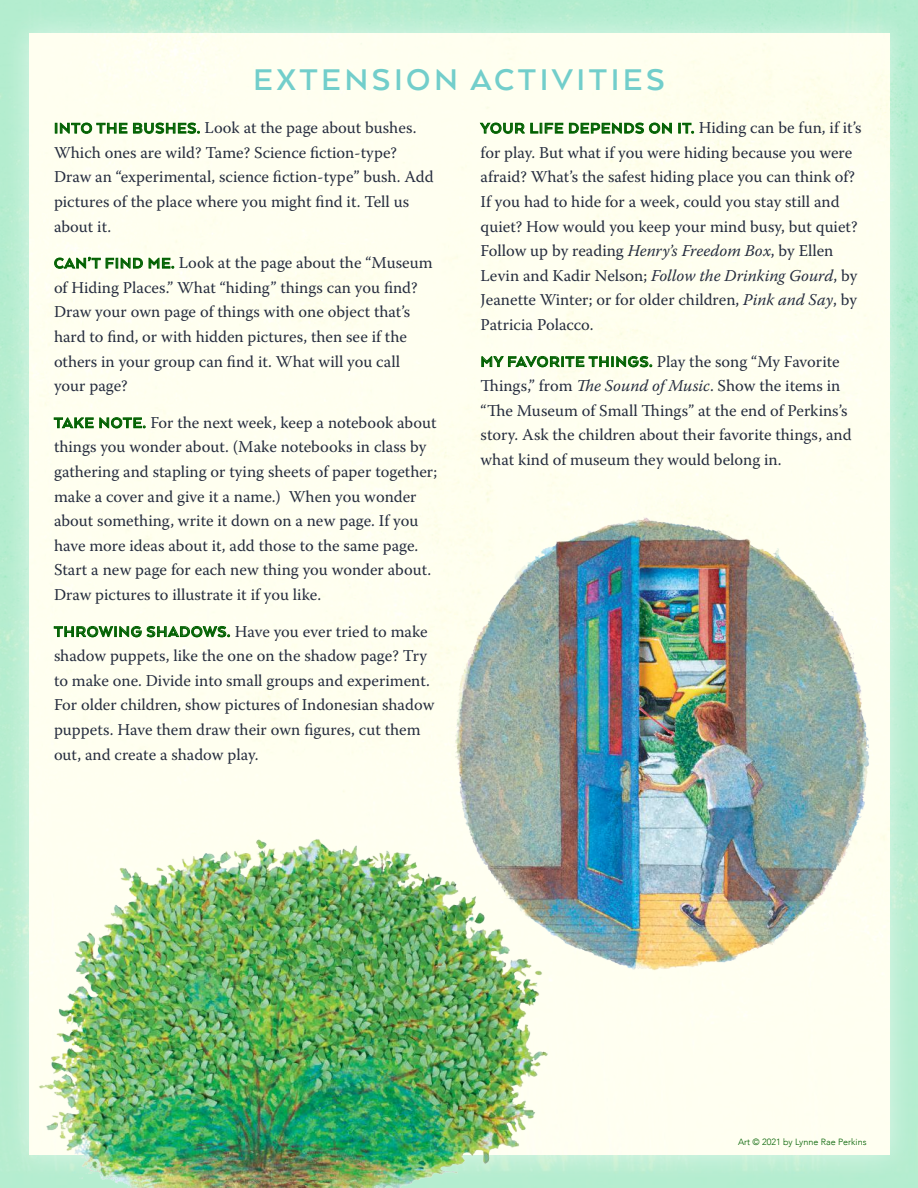
<style>
.page{position:relative;width:918px;height:1188px;background:#fff}
.page>*{position:absolute;margin:0;border:0;box-sizing:border-box;transform-origin:0 0}
.t1{font:700 34.5px "Arquitecta";letter-spacing:.1em;color:#72cecb}
.t2{font:16.5px/24.6px "Warnock Pro";color:#262d3f}
.t3{font:300 9px "Avenir";color:#006000}
.s1{font-family:"Arquitecta";font-weight:700;color:#006000}
.s2{font-style:italic}
</style>
<div class="page">
<div style="left:2px;top:5px;width:916px;height:1178px;background:#fff;opacity:.57"></div>
<div style="left:30px;top:33px;width:860px;height:1122px;background:#fffff0"></div>
<img style="left:440px;top:514px;width:438px;height:462px">
<img style="left:31px;top:829px;width:527px;height:359px">
<h1 class="t1" style="left:253px;top:59px;width:413px">EXTENSION ACTIVITIES</h1>
<p class="t2" style="left:54px;top:115px;width:381px"><span class="s1">INTO THE BUSHES.</span> Look at the page about bushes.<br>Which ones are wild? Tame? Science fiction-type?<br>Draw an “experimental, science fiction-type” bush. Add pictures of the place where you might find it. Tell us about it.</p>
<p class="t2" style="left:54px;top:250px;width:380px"><span class="s1">CAN’T FIND ME.</span> Look at the page about the “Museum of Hiding Places.” What “hiding” things can you find?<br>Draw your own page of things with one object that’s hard to find, or with hidden pictures, then see if the others in your group can find it. What will you call your page?</p>
<p class="t2" style="left:54px;top:410px;width:385px"><span class="s1">TAKE NOTE.</span> For the next week, keep a notebook about things you wonder about. (Make notebooks in class by gathering and stapling or tying sheets of paper together; make a cover and give it a name.) When you wonder about something, write it down on a new page. If you have more ideas about it, add those to the same page.<br>Start a new page for each new thing you wonder about.<br>Draw pictures to illustrate it if you like.</p>
<p class="t2" style="left:54px;top:619px;width:382px"><span class="s1">THROWING SHADOWS.</span> Have you ever tried to make shadow puppets, like the one on the shadow page? Try to make one. Divide into small groups and experiment.<br>For older children, show pictures of Indonesian shadow puppets. Have them draw their own figures, cut them out, and create a shadow play.</p>
<p class="t2" style="left:481px;top:115px;width:382px"><span class="s1">YOUR LIFE DEPENDS ON IT.</span> Hiding can be fun, if it’s for play. But what if you were hiding because you were afraid? What’s the safest hiding place you can think of?<br>If you had to hide for a week, could you stay still and quiet? How would you keep your mind busy, but quiet?<br>Follow up by reading <span class="s2">Henry’s Freedom Box</span>, by Ellen Levin and Kadir Nelson; <span class="s2">Follow the Drinking Gourd</span>, by Jeanette Winter; or for older children, <span class="s2">Pink and Say</span>, by Patricia Polacco.</p>
<p class="t2" style="left:481px;top:349px;width:373px"><span class="s1">MY FAVORITE THINGS.</span> Play the song “My Favorite Things,” from <span class="s2">The Sound of Music</span>. Show the items in “The Museum of Small Things” at the end of Perkins’s story. Ask the children about their favorite things, and what kind of museum they would belong in.</p>
<p class="t3" style="left:738px;top:1136px;width:130px">Art © 2021 by Lynne Rae Perkins</p>
</div>
